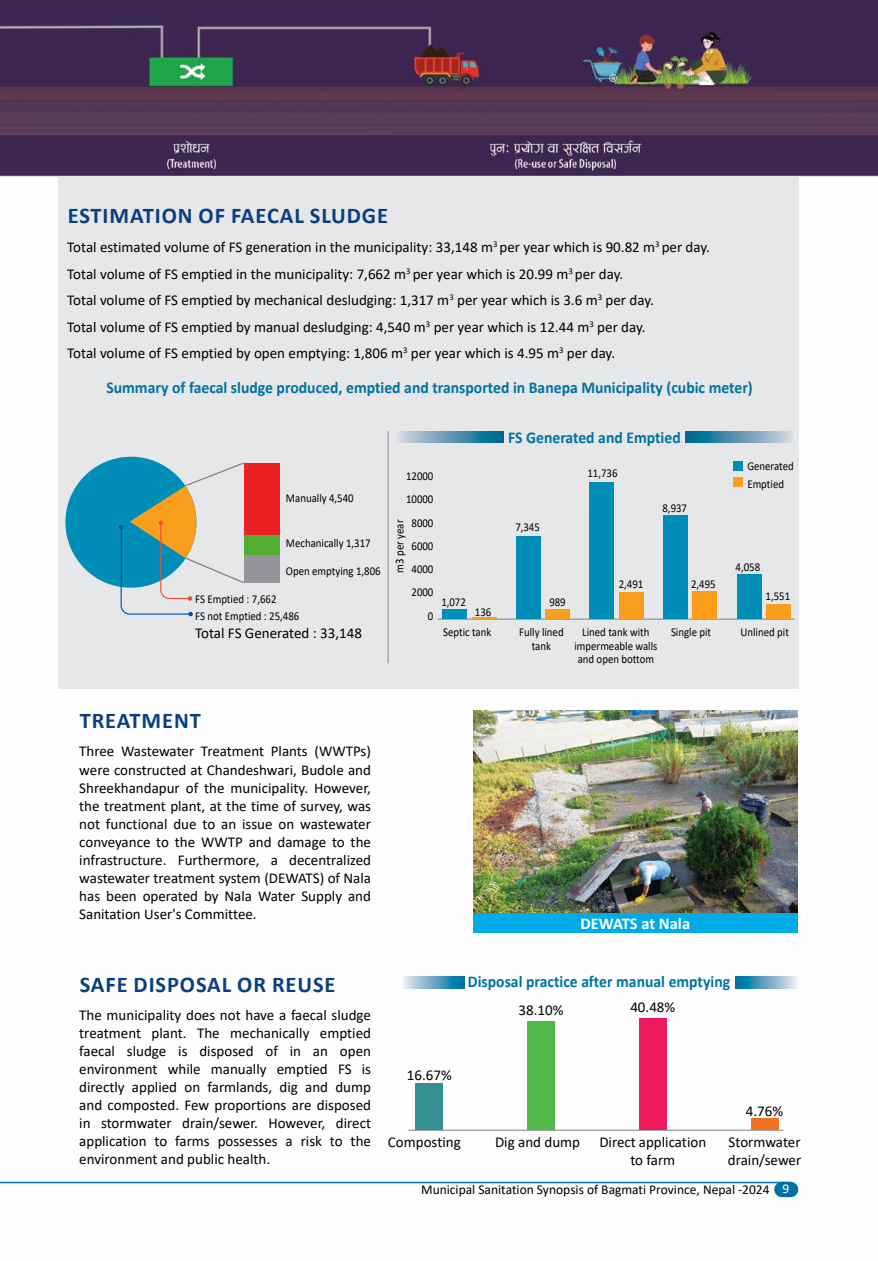
<style>
.page{position:relative;width:878px;height:1261px;background:#fff}
.page>*{position:absolute;margin:0;border:0;box-sizing:border-box;transform-origin:0 0}
.t1{font:700 22.5px "Calibri";letter-spacing:.04em;color:#0b3f7e}
.t2{font:700 16.5px "Calibri";color:#0072a1;scale:.95 1}
.t3{font:700 16.5px "Calibri";color:#fff}
.t4{font:15px/18px "Calibri";color:#000}
.t5{font:13.5px "Calibri";color:#000}
.t6{font:12px/23.2px "Calibri";color:#000;scale:.9 1}
.s1{color:#fff}
</style>
<div class="page">
<img style="left:0;top:0;width:878px;height:1198px">
<img style="left:473px;top:711px;width:324px;height:202px">
<div style="left:58px;top:176px;width:741px;height:513px;background:#e6e7e8"></div>
<div style="left:473px;top:913px;width:324px;height:19px;background:#00abe6"></div>
<div style="left:65px;top:457px;width:131px;height:131px;background:#008eb7;border-radius:50%"></div>
<svg style="left:119px;top:461px;width:125px;height:155px"></svg>
<div style="left:244px;top:534px;width:35px;height:21px;background:#51ae30"></div>
<div style="left:244px;top:463px;width:35px;height:71px;background:#ed2124"></div>
<div style="left:244px;top:555px;width:35px;height:28px;background:#939598"></div>
<hr style="left:437px;top:619px;width:357px;height:1px;background:#808285">
<div style="left:516px;top:536px;width:25px;height:83px;background:#008eb7"></div>
<div style="left:545px;top:609px;width:25px;height:10px;background:#f99d1c"></div>
<div style="left:442px;top:609px;width:25px;height:10px;background:#008eb7"></div>
<hr style="left:471px;top:617px;width:25px;height:2px;background:#f99d1c">
<div style="left:663px;top:515px;width:25px;height:104px;background:#008eb7"></div>
<div style="left:692px;top:591px;width:25px;height:28px;background:#f99d1c"></div>
<div style="left:736px;top:574px;width:25px;height:45px;background:#008eb7"></div>
<div style="left:765px;top:604px;width:25px;height:15px;background:#f99d1c"></div>
<div style="left:589px;top:482px;width:25px;height:137px;background:#008eb7"></div>
<div style="left:618px;top:593px;width:25px;height:26px;background:#f99d1c"></div>
<svg style="left:685px;top:431px;width:107px;height:12px"></svg>
<svg style="left:398px;top:431px;width:106px;height:12px"></svg>
<div style="left:734px;top:462px;width:9px;height:9px;background:#008eb7"></div>
<div style="left:734px;top:478px;width:9px;height:9px;background:#f99d1c"></div>
<hr style="left:387px;top:431px;width:2px;height:232px;background:#a7a9ac">
<hr style="left:408px;top:1130px;width:375px;height:1px;background:#808285">
<div style="left:527px;top:1021px;width:28px;height:109px;background:#50b848"></div>
<div style="left:639px;top:1018px;width:27px;height:112px;background:#ed1b5b"></div>
<div style="left:751px;top:1118px;width:27px;height:12px;background:#f36f21"></div>
<div style="left:416px;top:1083px;width:27px;height:47px;background:#359092"></div>
<svg style="left:735px;top:976px;width:63px;height:12px"></svg>
<svg style="left:401px;top:976px;width:63px;height:12px"></svg>
<h1 class="t1" style="left:68px;top:200px;width:322px">ESTIMATION OF FAECAL SLUDGE</h1>
<p class="t4" style="left:67px;top:233px;width:644px;line-height:26.5px">Total estimated volume of FS generation in the municipality: 33,148 m<sup>3</sup> per year which is 90.82 m<sup>3</sup> per day.<br>Total volume of FS emptied in the municipality: 7,662 m<sup>3</sup> per year which is 20.99 m<sup>3</sup> per day.<br>Total volume of FS emptied by mechanical desludging: 1,317 m<sup>3</sup> per year which is 3.6 m<sup>3</sup> per day.<br>Total volume of FS emptied by manual desludging: 4,540 m<sup>3</sup> per year which is 12.44 m<sup>3</sup> per day.<br>Total volume of FS emptied by open emptying: 1,806 m<sup>3</sup> per year which is 4.95 m<sup>3</sup> per day.</p>
<p class="t2" style="left:106px;top:376px;width:682px">Summary of faecal sludge produced, emptied and transported in Banepa Municipality (cubic meter)</p>
<p class="t6" style="left:286px;top:486px;width:77px">Manually 4,540</p>
<p class="t6" style="left:286px;top:531px;width:96px">Mechanically 1,317</p>
<p class="t6" style="left:286px;top:559px;width:107px">Open emptying 1,806</p>
<p class="t6" style="left:195px;top:590px;width:117px;line-height:16.5px">FS Emptied : 7,662<br>FS not Emptied : 25,486</p>
<p class="t4" style="left:195px;top:623px;width:168px">Total FS Generated : 33,148</p>
<p class="t6" style="left:406px;top:464px;width:32px;text-align:right">12000<br>10000<br>8000<br>6000<br>4000<br>2000<br>0</p>
<p class="t6" style="left:388px;top:572px;width:60px;rotate:-90deg">m3 per year</p>
<p class="t2" style="left:508px;top:426px;width:183px">FS Generated and Emptied</p>
<p class="t6" style="left:515px;top:515px;width:29px">7,345</p>
<p class="t6" style="left:587px;top:461px;width:35px">11,736</p>
<p class="t6" style="left:662px;top:495px;width:29px">8,937</p>
<p class="t6" style="left:441px;top:590px;width:29px">1,072</p>
<p class="t6" style="left:475px;top:599px;width:20px">136</p>
<p class="t6" style="left:549px;top:590px;width:20px">989</p>
<p class="t6" style="left:619px;top:572px;width:29px">2,491</p>
<p class="t6" style="left:691px;top:572px;width:29px">2,495</p>
<p class="t6" style="left:747px;top:456px;width:53px;line-height:18px">Generated<br>Emptied</p>
<p class="t6" style="left:735px;top:555px;width:29px">4,058</p>
<p class="t6" style="left:765px;top:584px;width:29px">1,551</p>
<p class="t6" style="left:443px;top:620px;width:55px">Septic tank</p>
<p class="t6" style="left:740px;top:620px;width:55px">Unlined pit</p>
<p class="t6" style="left:519px;top:625px;width:51px;line-height:13.5px;text-align:center">Fully lined tank</p>
<p class="t6" style="left:574px;top:625px;width:94px;line-height:13.5px;text-align:center">Lined tank with impermeable walls and open bottom</p>
<p class="t6" style="left:671px;top:620px;width:46px">Single pit</p>
<h1 class="t1" style="left:80px;top:704px;width:123px">TREATMENT</h1>
<p class="t4" style="left:79px;top:742px;width:293px;text-align:justify">Three Wastewater Treatment Plants (WWTPs) were constructed at Chandeshwari, Budole and Shreekhandapur of the municipality. However, the treatment plant, at the time of survey, was not functional due to an issue on wastewater conveyance to the WWTP and damage to the infrastructure. Furthermore, a decentralized wastewater treatment system (DEWATS) of Nala has been operated by Nala Water Supply and Sanitation User's Committee.</p>
<p class="t3" style="left:580px;top:911px;width:111px">DEWATS at Nala</p>
<h1 class="t1" style="left:80px;top:968px;width:257px">SAFE DISPOSAL OR REUSE</h1>
<p class="t4" style="left:79px;top:1006px;width:293px;text-align:justify">The municipality does not have a faecal sludge treatment plant. The mechanically emptied faecal sludge is disposed of in an open environment while manually emptied FS is directly applied on farmlands, dig and dump and composted. Few proportions are disposed in stormwater drain/sewer. However, direct application to farms possesses a risk to the environment and public health.</p>
<p class="t2" style="left:468px;top:969px;width:278px">Disposal practice after manual emptying</p>
<p class="t4" style="left:519px;top:1000px;width:46px">38.10%</p>
<p class="t4" style="left:630px;top:997px;width:46px">40.48%</p>
<p class="t4" style="left:407px;top:1065px;width:46px">16.67%</p>
<p class="t4" style="left:388px;top:1132px;width:74px">Composting</p>
<p class="t4" style="left:495px;top:1132px;width:87px">Dig and dump</p>
<p class="t4" style="left:746px;top:1101px;width:39px">4.76%</p>
<p class="t4" style="left:599px;top:1132px;width:108px;text-align:center">Direct application to farm</p>
<p class="t4" style="left:728px;top:1132px;width:75px">Stormwater drain/sewer</p>
<p class="t5" style="left:421px;top:1180px;width:370px">Municipal Sanitation Synopsis of Bagmati Province, Nepal -2024 <span class="s1">9</span></p>
</div>
